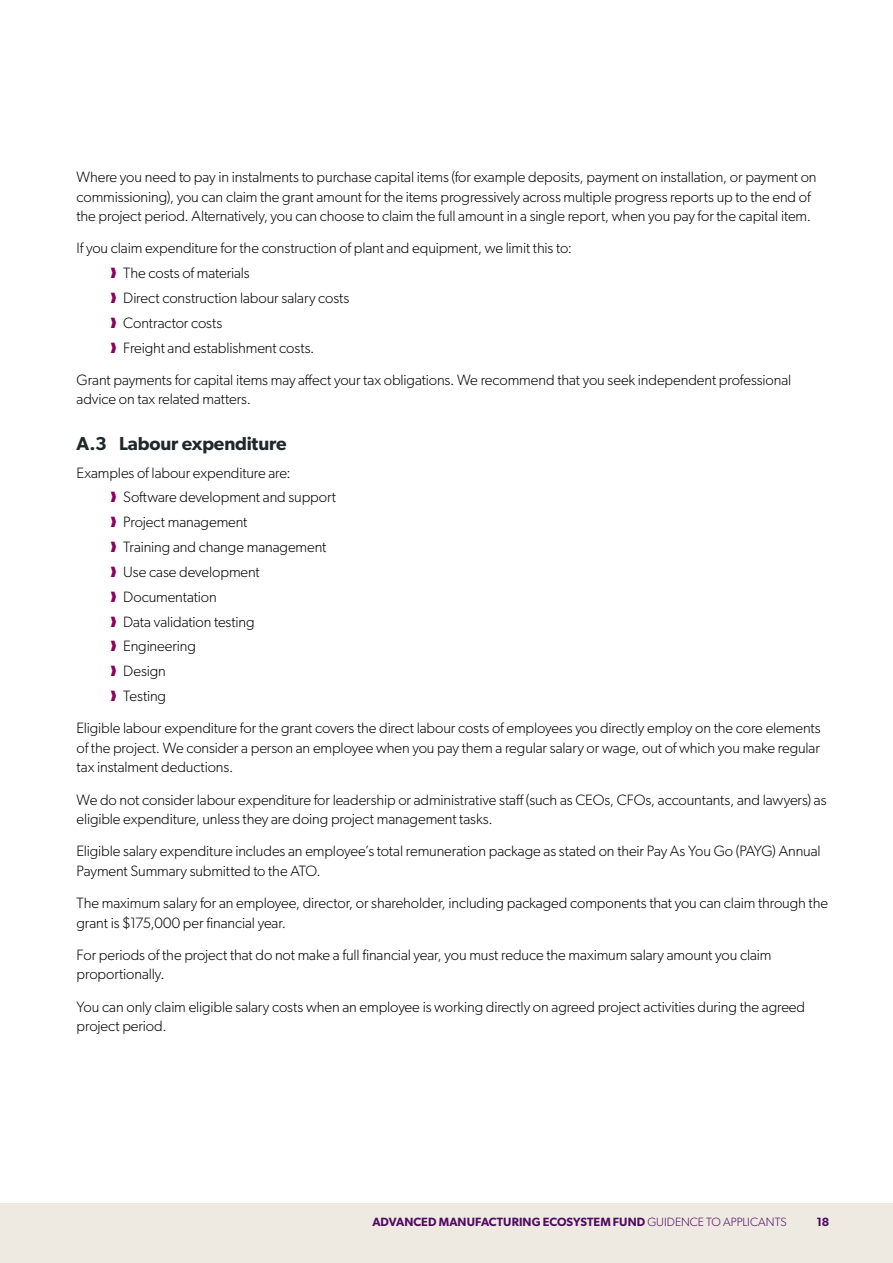
<style>
.page{position:relative;width:893px;height:1263px;background:#fff}
.page>*{position:absolute;margin:0;border:0;box-sizing:border-box;transform-origin:0 0}
._01_H2{font:600 18.75px "Gibson";letter-spacing:-.01em;color:#20282b}
._02_Body{font:300 15px/19.5px "Gibson";letter-spacing:-.005em;color:#000}
._02_Body_B4_bullet{font:300 15px "Gibson";letter-spacing:-.01em;color:#000}
.t1{font:600 12px "Gibson";letter-spacing:.005em;color:#500b62}
.s1{color:#8e005b}
.s2{font-weight:300}
</style>
<div class="page">
<div style="left:0;top:1203px;width:893px;height:60px;background:#eeeae1"></div>
<p class="_02_Body" style="left:77px;top:167px;width:742px">Where you need to pay in instalments to purchase capital items (for example deposits, payment on installation, or payment on commissioning), you can claim the grant amount for the items progressively across multiple progress reports up to the end of the project period. Alternatively, you can choose to claim the full amount in a single report, when you pay for the capital item.</p>
<p class="_02_Body_B4_bullet" style="left:77px;top:239px;width:497px">If you claim expenditure for the construction of plant and equipment, we limit this to:</p>
<p class="_02_Body" style="left:111px;top:263px;width:141px"><span class="s1">❱</span> The costs of materials</p>
<p class="_02_Body" style="left:111px;top:288px;width:240px"><span class="s1">❱</span> Direct construction labour salary costs</p>
<p class="_02_Body" style="left:111px;top:313px;width:113px"><span class="s1">❱</span> Contractor costs</p>
<p class="_02_Body" style="left:111px;top:338px;width:206px"><span class="s1">❱</span> Freight and establishment costs.</p>
<p class="_02_Body" style="left:77px;top:370px;width:716px">Grant payments for capital items may affect your tax obligations. We recommend that you seek independent professional advice on tax related matters.</p>
<p class="_01_H2" style="left:77px;top:432px;width:211px">A.3 Labour expenditure</p>
<p class="_02_Body_B4_bullet" style="left:77px;top:463px;width:216px">Examples of labour expenditure are:</p>
<p class="_02_Body" style="left:111px;top:487px;width:227px"><span class="s1">❱</span> Software development and support</p>
<p class="_02_Body" style="left:111px;top:512px;width:138px"><span class="s1">❱</span> Project management</p>
<p class="_02_Body" style="left:111px;top:537px;width:217px"><span class="s1">❱</span> Training and change management</p>
<p class="_02_Body" style="left:111px;top:562px;width:151px"><span class="s1">❱</span> Use case development</p>
<p class="_02_Body" style="left:111px;top:587px;width:108px"><span class="s1">❱</span> Documentation</p>
<p class="_02_Body" style="left:111px;top:611px;width:146px"><span class="s1">❱</span> Data validation testing</p>
<p class="_02_Body" style="left:111px;top:636px;width:87px"><span class="s1">❱</span> Engineering</p>
<p class="_02_Body" style="left:111px;top:661px;width:57px"><span class="s1">❱</span> Design</p>
<p class="_02_Body" style="left:111px;top:686px;width:57px"><span class="s1">❱</span> Testing</p>
<p class="_02_Body" style="left:77px;top:718px;width:746px;text-align:justify">Eligible labour expenditure for the grant covers the direct labour costs of employees you directly employ on the core elements of the project. We consider a person an employee when you pay them a regular salary or wage, out of which you make regular tax instalment deductions.</p>
<p class="_02_Body" style="left:77px;top:789px;width:751px">We do not consider labour expenditure for leadership or administrative staff (such as CEOs, CFOs, accountants, and lawyers) as eligible expenditure, unless they are doing project management tasks.</p>
<p class="_02_Body" style="left:77px;top:841px;width:746px">Eligible salary expenditure includes an employee’s total remuneration package as stated on their Pay As You Go (PAYG) Annual<br>Payment Summary submitted to the ATO.</p>
<p class="_02_Body" style="left:77px;top:893px;width:753px">The maximum salary for an employee, director, or shareholder, including packaged components that you can claim through the grant is $175,000 per financial year.</p>
<p class="_02_Body" style="left:77px;top:945px;width:696px">For periods of the project that do not make a full financial year, you must reduce the maximum salary amount you claim proportionally.</p>
<p class="_02_Body" style="left:77px;top:996px;width:730px">You can only claim eligible salary costs when an employee is working directly on agreed project activities during the agreed project period.</p>
<p class="t1" style="left:372px;top:1214px;width:416px">ADVANCED MANUFACTURING ECOSYSTEM FUND <span class="s2">GUIDENCE TO APPLICANTS</span></p>
<p class="t1" style="left:816px;top:1214px;width:14px">18</p>
</div>
